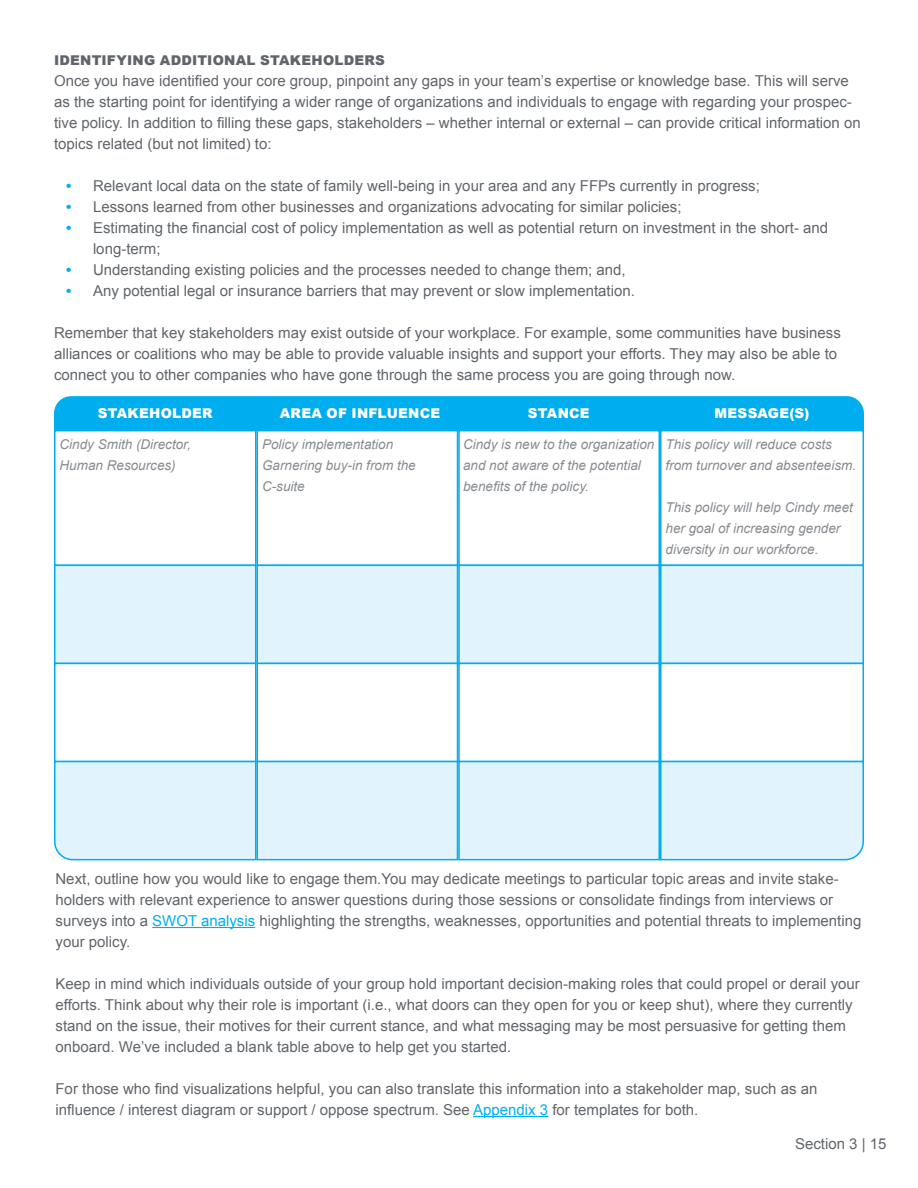
<style>
.page{position:relative;width:918px;height:1188px;background:#fff}
.page>*{position:absolute;margin:0;border:0;box-sizing:border-box;transform-origin:0 0}
.t1{font:15px/21px "Arial";color:#60656b}
.t2{font:italic 13.5px/21px "Arial";color:#878c91}
.t3{font:900 13.5px "Arial";letter-spacing:.02em;color:#fff}
.t4{font:900 13.5px "Arial";letter-spacing:.02em;color:#60656b}
.s1{font-weight:700;color:#00aeef}
.s2{color:#00aeef}
</style>
<div class="page">
<div style="left:54px;top:396px;width:202px;height:34px;background:#00aeef"></div>
<div style="left:54px;top:430px;width:202px;height:136px;border:2px solid #00aeef"></div>
<div style="left:256px;top:396px;width:202px;height:35px;background:#00aeef;border:2px solid #00aeef"></div>
<div style="left:256px;top:430px;width:202px;height:136px;border:2px solid #00aeef"></div>
<div style="left:54px;top:565px;width:202px;height:99px;background:#e1f4fd;border:2px solid #00aeef"></div>
<div style="left:256px;top:565px;width:202px;height:99px;background:#e1f4fd;border:2px solid #00aeef"></div>
<div style="left:54px;top:663px;width:202px;height:99px;background:#fff;border:2px solid #00aeef"></div>
<div style="left:256px;top:663px;width:202px;height:99px;background:#fff;border:2px solid #00aeef"></div>
<svg style="left:54px;top:760px;width:203px;height:101px;background:#d7f1fc"></svg>
<div style="left:256px;top:761px;width:202px;height:99px;background:#e1f4fd;border:2px solid #00aeef"></div>
<div style="left:458px;top:396px;width:202px;height:35px;background:#00aeef;border:2px solid #00aeef"></div>
<div style="left:458px;top:430px;width:202px;height:136px;border:2px solid #00aeef"></div>
<div style="left:659px;top:396px;width:205px;height:35px;background:#00aeef"></div>
<div style="left:660px;top:430px;width:204px;height:136px;border:2px solid #00aeef"></div>
<div style="left:458px;top:565px;width:202px;height:99px;background:#e1f4fd;border:2px solid #00aeef"></div>
<div style="left:660px;top:565px;width:204px;height:99px;background:#e1f4fd;border:2px solid #00aeef"></div>
<div style="left:458px;top:663px;width:202px;height:99px;background:#fff;border:2px solid #00aeef"></div>
<div style="left:660px;top:663px;width:204px;height:99px;background:#fff;border:2px solid #00aeef"></div>
<div style="left:458px;top:761px;width:202px;height:99px;background:#e1f4fd;border:2px solid #00aeef"></div>
<svg style="left:659px;top:760px;width:205px;height:101px;background:#d5f0fc"></svg>
<hr style="left:152px;top:927px;width:103px;height:1px;background:#00aeef">
<hr style="left:473px;top:1116px;width:75px;height:1px;background:#00aeef">
<p class="t4" style="left:54px;top:50px;width:332px">IDENTIFYING ADDITIONAL STAKEHOLDERS</p>
<p class="t1" style="left:54px;top:70px;width:808px">Once you have identified your core group, pinpoint any gaps in your team’s expertise or knowledge base. This will serve as the starting point for identifying a wider range of organizations and individuals to engage with regarding your prospec&shy;tive policy. In addition to filling these gaps, stakeholders – whether internal or external – can provide critical information on topics related (but not limited) to:</p>
<p class="t1" style="left:66px;top:175px;width:695px"><span class="s1">•</span> Relevant local data on the state of family well-being in your area and any FFPs currently in progress;</p>
<p class="t1" style="left:66px;top:196px;width:617px"><span class="s1">•</span> Lessons learned from other businesses and organizations advocating for similar policies;</p>
<p class="t1" style="left:93px;top:217px;width:737px;text-indent:-27px"><span class="s1">•</span> Estimating the financial cost of policy implementation as well as potential return on investment in the short- and long-term;</p>
<p class="t1" style="left:66px;top:259px;width:561px"><span class="s1">•</span> Understanding existing policies and the processes needed to change them; and,</p>
<p class="t1" style="left:66px;top:280px;width:570px"><span class="s1">•</span> Any potential legal or insurance barriers that may prevent or slow implementation.</p>
<p class="t1" style="left:54px;top:322px;width:788px">Remember that key stakeholders may exist outside of your workplace. For example, some communities have business alliances or coalitions who may be able to provide valuable insights and support your efforts. They may also be able to connect you to other companies who have gone through the same process you are going through now.</p>
<p class="t3" style="left:98px;top:404px;width:116px">STAKEHOLDER</p>
<p class="t2" style="left:60px;top:434px;width:133px">Cindy Smith (Director,<br>Human Resources)</p>
<p class="t2" style="left:262px;top:434px;width:155px">Policy implementation<br>Garnering buy-in from the<br>C-suite</p>
<p class="t3" style="left:280px;top:404px;width:162px">AREA OF INFLUENCE</p>
<p class="t3" style="left:528px;top:404px;width:63px">STANCE</p>
<p class="t2" style="left:463px;top:434px;width:193px">Cindy is new to the organization and not aware of the potential benefits of the policy.</p>
<p class="t2" style="left:666px;top:434px;width:192px">This policy will reduce costs from turnover and absenteeism.</p>
<p class="t2" style="left:666px;top:497px;width:189px">This policy will help Cindy meet her goal of increasing gender diversity in our workforce.</p>
<p class="t3" style="left:715px;top:404px;width:96px">MESSAGE(S)</p>
<p class="t1" style="left:56px;top:868px;width:807px">Next, outline how you would like to engage them.You may dedicate meetings to particular topic areas and invite stake&shy;holders with relevant experience to answer questions during those sessions or consolidate findings from interviews or surveys into a <span class="s2">SWOT analysis</span> highlighting the strengths, weaknesses, opportunities and potential threats to implementing your policy.</p>
<p class="t1" style="left:56px;top:973px;width:806px">Keep in mind which individuals outside of your group hold important decision-making roles that could propel or derail your efforts. Think about why their role is important (i.e., what doors can they open for you or keep shut), where they currently stand on the issue, their motives for their current stance, and what messaging may be most persuasive for getting them onboard. We’ve included a blank table above to help get you started.</p>
<p class="t1" style="left:56px;top:1078px;width:764px">For those who find visualizations helpful, you can also translate this information into a stakeholder map, such as an influence / interest diagram or support / oppose spectrum. See <span class="s2">Appendix 3</span> for templates for both.</p>
<p class="t1" style="left:795px;top:1134px;width:93px">Section 3 | 15</p>
</div>
